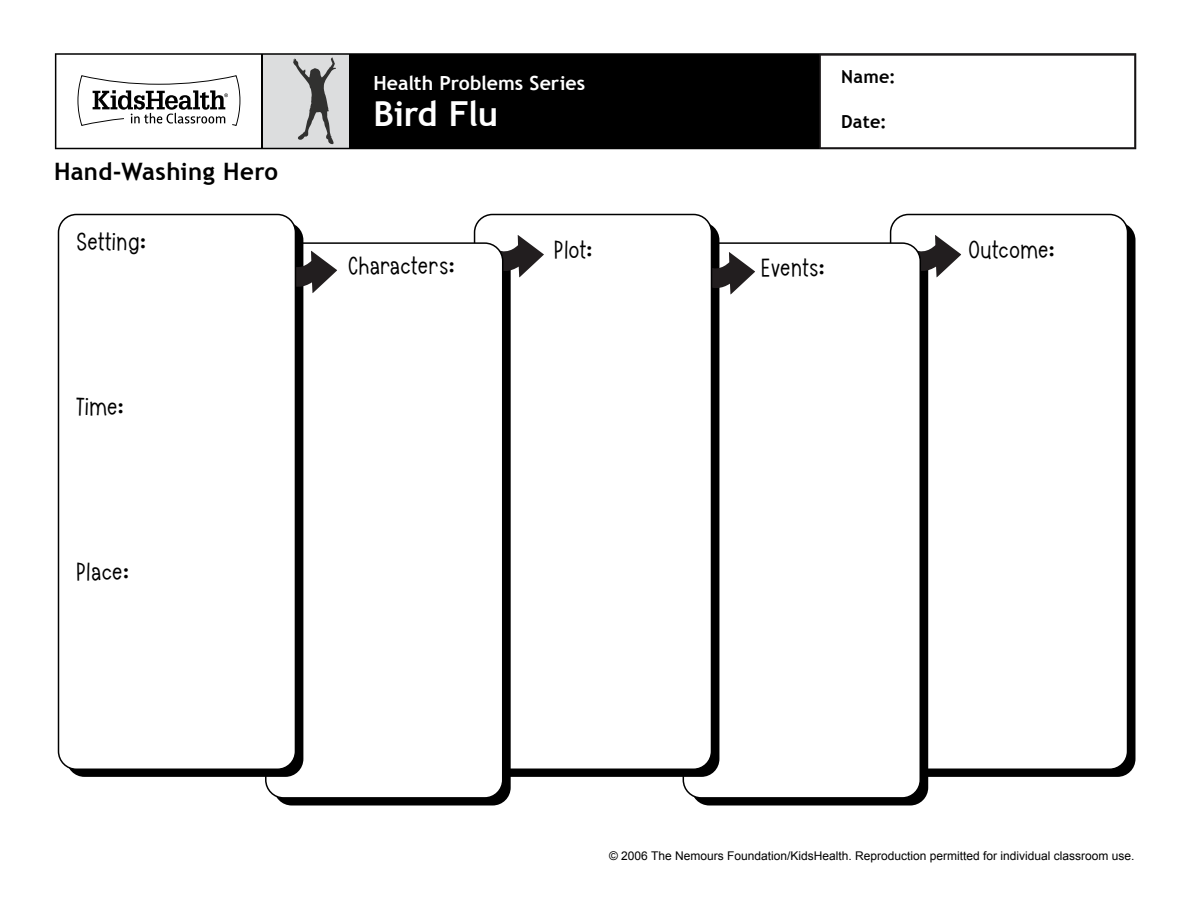
<style>
.page{position:relative;width:1188px;height:918px;background:#fff}
.page>*{position:absolute;margin:0;border:0;box-sizing:border-box;transform-origin:0 0}
.t1{font:700 34.5px "Trebuchet MS";letter-spacing:-.01em;color:#fff}
.t2{font:700 24px "Trebuchet MS";letter-spacing:.015em;color:#000}
.t3{font:700 21px "Sensomelia";color:#000}
.t4{font:700 19.5px "Trebuchet MS";color:#fff}
.t5{font:700 18px "Trebuchet MS";letter-spacing:.015em;color:#000}
.t6{font:12px "Arial";color:#000}
</style>
<div class="page">
<svg style="left:55px;top:53px;width:1081px;height:96px;fill:#000"></svg>
<svg style="left:293px;top:57px;width:43px;height:88px;background:#abacac"></svg>
<svg style="left:819px;top:54px;width:317px;height:95px"></svg>
<div style="left:899px;top:222px;width:236px;height:555px;background:#000;border-radius:18px"></div>
<div style="left:891px;top:214px;width:237px;height:555px;background:#fff;border-radius:18px"></div>
<div style="left:890px;top:214px;width:238px;height:556px;border:2px solid #000;border-radius:18px"></div>
<div style="left:691px;top:251px;width:237px;height:555px;background:#000;border-radius:18px"></div>
<svg style="left:889px;top:234px;width:72px;height:45px"></svg>
<div style="left:683px;top:243px;width:237px;height:555px;background:#fff;border-radius:18px"></div>
<div style="left:683px;top:242px;width:238px;height:557px;border:2px solid #000;border-radius:18px"></div>
<div style="left:483px;top:222px;width:236px;height:555px;background:#000;border-radius:18px"></div>
<svg style="left:712px;top:251px;width:43px;height:45px"></svg>
<div style="left:475px;top:214px;width:236px;height:555px;background:#fff;border-radius:18px"></div>
<div style="left:474px;top:214px;width:238px;height:556px;border:2px solid #000;border-radius:18px"></div>
<div style="left:274px;top:251px;width:237px;height:555px;background:#000;border-radius:18px"></div>
<svg style="left:473px;top:234px;width:71px;height:45px"></svg>
<div style="left:266px;top:243px;width:237px;height:555px;background:#fff;border-radius:18px"></div>
<div style="left:265px;top:242px;width:238px;height:557px;border:2px solid #000;border-radius:18px"></div>
<div style="left:66px;top:222px;width:237px;height:555px;background:#000;border-radius:18px"></div>
<svg style="left:296px;top:250px;width:41px;height:45px"></svg>
<div style="left:58px;top:214px;width:237px;height:555px;background:#fff;border-radius:18px"></div>
<div style="left:58px;top:214px;width:238px;height:556px;border:2px solid #000;border-radius:18px"></div>
<h2 class="t2" style="left:54px;top:156px;width:226px">Hand-Washing Hero</h2>
<h3 class="t3" style="left:76px;top:227px;width:71px">Setting:</h3>
<h3 class="t3" style="left:76px;top:392px;width:49px">Time:</h3>
<h3 class="t3" style="left:76px;top:557px;width:54px">Place:</h3>
<h3 class="t4" style="left:374px;top:71px;width:213px">Health Problems Series</h3>
<h1 class="t1" style="left:374px;top:93px;width:126px">Bird Flu</h1>
<h3 class="t3" style="left:348px;top:251px;width:108px">Characters:</h3>
<h3 class="t3" style="left:554px;top:235px;width:40px">Plot:</h3>
<h3 class="t5" style="left:841px;top:65px;width:56px">Name:</h3>
<h3 class="t5" style="left:841px;top:110px;width:47px">Date:</h3>
<h3 class="t3" style="left:761px;top:253px;width:65px">Events:</h3>
<h3 class="t3" style="left:969px;top:235px;width:88px">Outcome:</h3>
<p class="t6" style="left:609px;top:848px;width:527px">© 2006 The Nemours Foundation/KidsHealth. Reproduction permitted for individual classroom use.</p>
</div>
